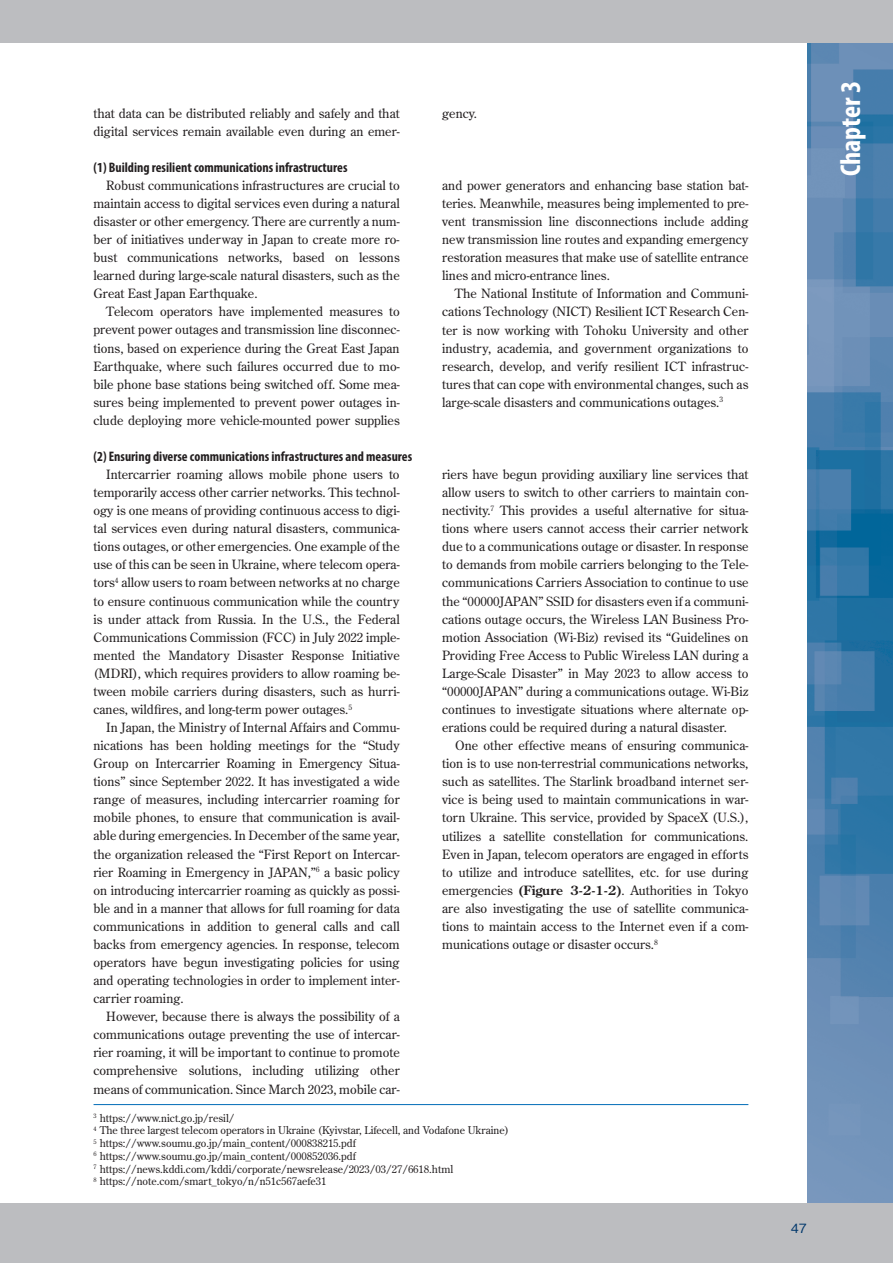
<style>
.page{position:relative;width:893px;height:1263px;background:#fff}
.page>*{position:absolute;margin:0;border:0;box-sizing:border-box;transform-origin:0 0}
.t1{font:700 condensed 28.65px "Myriad Pro";color:#fff}
.t2{font:700 condensed 13.8px "Myriad Pro";color:#231f20}
.t3{font:12.75px/18px "Century Old Style Std";color:#231f20;text-align:justify}
.t4{font:500 12.75px "Gothic BBB Pr 6";color:#00376b}
.t5{font:10.65px/12.8px "Century Old Style Std";color:#231f20}
.s1{font-weight:700}
</style>
<div class="page">
<hr style="left:94px;top:1104px;width:654px;height:1px;background:#006cb7">
<img style="left:808px;top:43px;width:85px;height:1160px">
<div style="left:0;top:1203px;width:893px;height:60px;background:#bcbdc0"></div>
<div style="left:0;top:0;width:893px;height:43px;background:#bcbdc0"></div>
<p class="t3" style="left:94px;top:104px;width:308px">that data can be distributed reliably and safely and that digital services remain available even during an emer-</p>
<p class="t2" style="left:94px;top:158px;width:255px">(1) Building resilient communications infrastructures</p>
<p class="t3" style="left:94px;top:176px;width:308px;text-indent:13px">Robust communications infrastructures are crucial to maintain access to digital services even during a natural disaster or other emergency. There are currently a num&shy;ber of initiatives underway in Japan to create more ro&shy;bust communications networks, based on lessons learned during large-scale natural disasters, such as the Great East Japan Earthquake.</p>
<p class="t3" style="left:94px;top:302px;width:308px;text-indent:13px">Telecom operators have implemented measures to prevent power outages and transmission line disconnec&shy;tions, based on experience during the Great East Japan Earthquake, where such failures occurred due to mo&shy;bile phone base stations being switched off. Some mea&shy;sures being implemented to prevent power outages in&shy;clude deploying more vehicle-mounted power supplies</p>
<p class="t2" style="left:94px;top:447px;width:320px">(2) Ensuring diverse communications infrastructures and measures</p>
<p class="t3" style="left:94px;top:465px;width:308px;text-indent:13px">Intercarrier roaming allows mobile phone users to temporarily access other carrier networks. This technol&shy;ogy is one means of providing continuous access to digi&shy;tal services even during natural disasters, communica&shy;tions outages, or other emergencies. One example of the use of this can be seen in Ukraine, where telecom opera&shy;tors<sup>4</sup> allow users to roam between networks at no charge to ensure continuous communication while the country is under attack from Russia. In the U.S., the Federal Communications Commission (FCC) in July 2022 imple&shy;mented the Mandatory Disaster Response Initiative (MDRI), which requires providers to allow roaming be&shy;tween mobile carriers during disasters, such as hurri&shy;canes, wildfires, and long-term power outages.<sup>5</sup></p>
<p class="t3" style="left:94px;top:718px;width:308px;text-indent:13px">In Japan, the Ministry of Internal Affairs and Commu&shy;nications has been holding meetings for the “Study Group on Intercarrier Roaming in Emergency Situa&shy;tions” since September 2022. It has investigated a wide range of measures, including intercarrier roaming for mobile phones, to ensure that communication is avail&shy;able during emergencies. In December of the same year, the organization released the “First Report on Intercar&shy;rier Roaming in Emergency in JAPAN,”<sup>6</sup> a basic policy on introducing intercarrier roaming as quickly as possi&shy;ble and in a manner that allows for full roaming for data communications in addition to general calls and call backs from emergency agencies. In response, telecom operators have begun investigating policies for using and operating technologies in order to implement inter&shy;carrier roaming.</p>
<p class="t3" style="left:94px;top:1007px;width:308px;text-indent:13px">However, because there is always the possibility of a communications outage preventing the use of intercar&shy;rier roaming, it will be important to continue to promote comprehensive solutions, including utilizing other means of communication. Since March 2023, mobile car-</p>
<p class="t3" style="left:442px;top:104px;width:36px">gency.</p>
<p class="t3" style="left:442px;top:176px;width:308px">and power generators and enhancing base station bat&shy;teries. Meanwhile, measures being implemented to pre&shy;vent transmission line disconnections include adding new transmission line routes and expanding emergency restoration measures that make use of satellite entrance lines and micro-entrance lines.</p>
<p class="t3" style="left:442px;top:284px;width:308px;text-indent:13px">The National Institute of Information and Communi&shy;cations Technology (NICT) Resilient ICT Research Cen&shy;ter is now working with Tohoku University and other industry, academia, and government organizations to research, develop, and verify resilient ICT infrastruc&shy;tures that can cope with environmental changes, such as large-scale disasters and communications outages.<sup>3</sup></p>
<p class="t3" style="left:442px;top:465px;width:308px">riers have begun providing auxiliary line services that allow users to switch to other carriers to maintain con&shy;nectivity.<sup>7</sup> This provides a useful alternative for situa&shy;tions where users cannot access their carrier network due to a communications outage or disaster. In response to demands from mobile carriers belonging to the Tele&shy;communications Carriers Association to continue to use the “00000JAPAN” SSID for disasters even if a communi&shy;cations outage occurs, the Wireless LAN Business Pro&shy;motion Association (Wi-Biz) revised its “Guidelines on Providing Free Access to Public Wireless LAN during a Large-Scale Disaster” in May 2023 to allow access to “00000JAPAN” during a communications outage. Wi-Biz continues to investigate situations where alternate op&shy;erations could be required during a natural disaster.</p>
<p class="t3" style="left:442px;top:736px;width:308px;text-indent:13px">One other effective means of ensuring communica&shy;tion is to use non-terrestrial communications networks, such as satellites. The Starlink broadband internet ser&shy;vice is being used to maintain communications in war&shy;torn Ukraine. This service, provided by SpaceX (U.S.), utilizes a satellite constellation for communications.<br>Even in Japan, telecom operators are engaged in efforts to utilize and introduce satellites, etc. for use during emergencies <span class="s1">(Figure 3-2-1-2)</span>. Authorities in Tokyo are also investigating the use of satellite communica&shy;tions to maintain access to the Internet even if a com&shy;munications outage or disaster occurs.<sup>8</sup></p>
<p class="t5" style="left:94px;top:1111px;width:417px"><sup>3</sup> https://www.nict.go.jp/resil/<br><sup>4</sup> The three largest telecom operators in Ukraine (Kyivstar, Lifecell, and Vodafone Ukraine)<br><sup>5</sup> https://www.soumu.go.jp/main_content/000838215.pdf<br><sup>6</sup> https://www.soumu.go.jp/main_content/000852036.pdf<br><sup>7</sup> https://news.kddi.com/kddi/corporate/newsrelease/2023/03/27/6618.html<br><sup>8</sup> https://note.com/smart_tokyo/n/n51c567aefe31</p>
<h1 class="t1" style="left:833px;top:176px;width:97px;rotate:-90deg">Chapter 3</h1>
<p class="t4" style="left:791px;top:1218px;width:18px">47</p>
</div>
